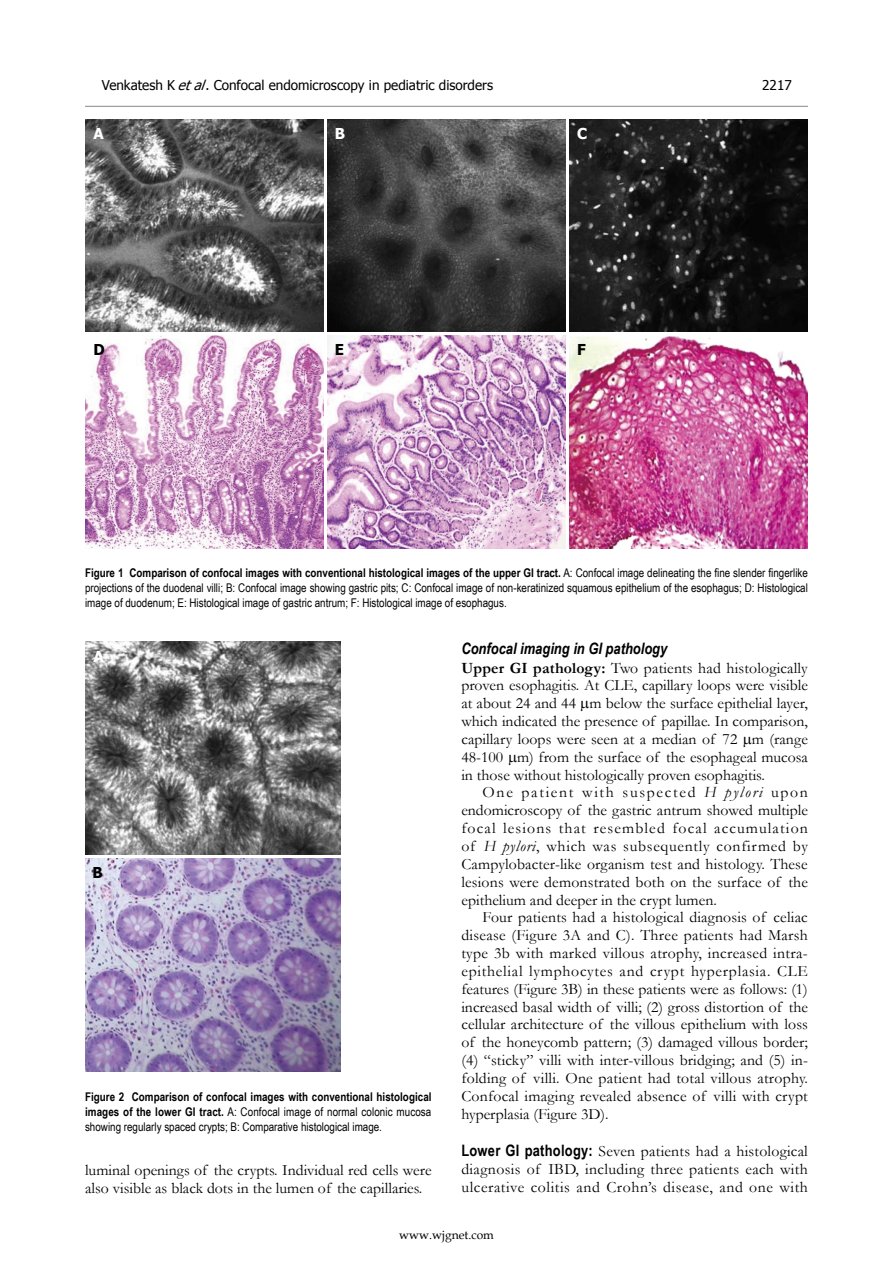
<style>
.page{position:relative;width:893px;height:1263px;background:#fff}
.page>*{position:absolute;margin:0;border:0;box-sizing:border-box;transform-origin:0 0}
.t1{font:15.75px/17.9px "Garamond";color:#000;text-align:justify}
.t2{font:italic 700 15.75px "Arial Narrow";color:#000}
.t3{font:700 15px "Tahoma";color:#fff}
.t4{font:700 15px "Tahoma";color:#000}
.t5{font:13.5px "Tahoma";color:#000}
.t6{font:12px/15px "Arial Narrow";color:#000;text-align:justify}
.t7{font:12px "Book Antiqua";color:#000}
.s1{font-style:italic}
.s2{font-weight:700}
.s3{font-family:"Arial Narrow";font-weight:700}
</style>
<div class="page">
<hr style="left:85px;top:106px;width:723px;height:1px;background:#898989">
<img style="left:85px;top:119px;width:238px;height:213px">
<img style="left:327px;top:119px;width:239px;height:213px">
<img style="left:570px;top:119px;width:238px;height:213px">
<img style="left:85px;top:336px;width:238px;height:212px">
<img style="left:327px;top:336px;width:239px;height:212px">
<img style="left:570px;top:336px;width:238px;height:212px">
<img style="left:85px;top:642px;width:255px;height:212px">
<img style="left:85px;top:858px;width:255px;height:213px">
<p class="t5" style="left:102px;top:76px;width:393px">Venkatesh K <span class="s1">etal</span>. Confocal endomicroscopy in pediatric disorders</p>
<p class="t5" style="left:762px;top:76px;width:31px">2217</p>
<p class="t3" style="left:94px;top:123px;width:12px">A</p>
<p class="t3" style="left:335px;top:123px;width:12px">B</p>
<p class="t3" style="left:577px;top:123px;width:12px">C</p>
<p class="t4" style="left:94px;top:339px;width:13px">D</p>
<p class="t4" style="left:335px;top:339px;width:11px">E</p>
<p class="t4" style="left:577px;top:339px;width:10px">F</p>
<p class="t6" style="left:85px;top:565px;width:724px"><span class="s2">Figure 1 Comparison of confocal images with conventional histological images of the upper GI tract.</span> A: Confocal image delineating the fine slender fingerlike projections of the duodenal villi; B: Confocal image showing gastric pits; C: Confocal image of non-keratinized squamous epithelium of the esophagus; D: Histological image of duodenum; E: Histological image of gastric antrum; F: Histological image of esophagus.</p>
<p class="t3" style="left:94px;top:646px;width:12px">A</p>
<p class="t4" style="left:92px;top:862px;width:12px">B</p>
<p class="t6" style="left:85px;top:1089px;width:348px"><span class="s2">Figure 2 Comparison of confocal images with conventional histological images of the lower GI tract.</span> A: Confocal image of normal colonic mucosa showing regularly spaced crypts; B: Comparative histological image.</p>
<p class="t1" style="left:85px;top:1161px;width:348px">luminal openings of the crypts. Individual red cells were also visible as black dots in the lumen of the capillaries.</p>
<p class="t2" style="left:461px;top:637px;width:207px">Confocal imaging in GI pathology</p>
<p class="t1" style="left:461px;top:658px;width:348px"><span class="s2">Upper GI pathology:</span> Two patients had histologically proven esophagitis. At CLE, capillary loops were visible at about 24 and 44 m below the surface epithelial layer, which indicated the presence of papillae. In comparison, capillary loops were seen at a median of 72 m (range 48-100 m) from the surface of the esophageal mucosa in those without histologically proven esophagitis.</p>
<p class="t1" style="left:461px;top:783px;width:348px;text-indent:21px">One patient with suspected <span class="s1">H pylori</span> upon endomicroscopy of the gastric antrum showed multiple focal lesions that resembled focal accumulation of <span class="s1">H pylori</span>, which was subsequently confirmed by Campylobacter-like organism test and histology. These lesions were demonstrated both on the surface of the epithelium and deeper in the crypt lumen.</p>
<p class="t1" style="left:461px;top:908px;width:348px;text-indent:21px">Four patients had a histological diagnosis of celiac disease (Figure 3A and C). Three patients had Marsh type 3b with marked villous atrophy, increased intra&shy;epithelial lymphocytes and crypt hyperplasia. CLE features (Figure 3B) in these patients were as follows: (1) increased basal width of villi; (2) gross distortion of the cellular architecture of the villous epithelium with loss of the honeycomb pattern; (3) damaged villous border; (4) “sticky” villi with inter-villous bridging; and (5) in&shy;folding of villi. One patient had total villous atrophy.<br>Confocal imaging revealed absence of villi with crypt hyperplasia (Figure 3D).</p>
<p class="t1" style="left:461px;top:1142px;width:348px"><span class="s3">Lower GI pathology:</span> Seven patients had a histological diagnosis of IBD, including three patients each with ulcerative colitis and Crohn’s disease, and one with</p>
<p class="t7" style="left:399px;top:1226px;width:96px">www.wjgnet.com</p>
</div>
